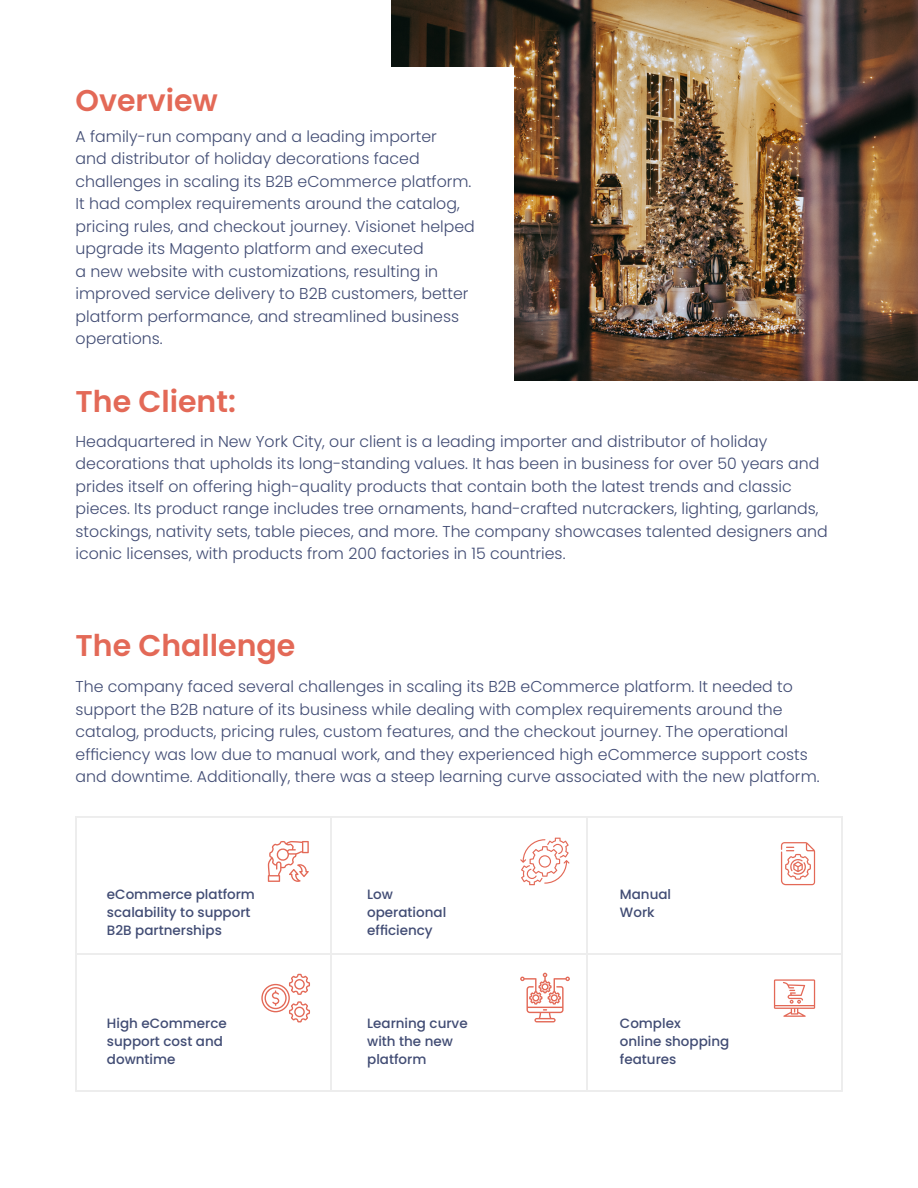
<style>
.page{position:relative;width:918px;height:1188px;background:#fff}
.page>*{position:absolute;margin:0;border:0;box-sizing:border-box;transform-origin:0 0}
.t1{font:600 30px "Poppins";color:#e36957}
.t2{font:300 15.75px/22.5px "Poppins";color:#414c74}
.t3{font:500 13.5px/18px "Poppins";color:#414c74}
</style>
<div class="page">
<svg style="left:268px;top:841px;width:41px;height:41px"></svg>
<svg style="left:261px;top:974px;width:49px;height:48px"></svg>
<img style="left:391px;top:0;width:527px;height:380px">
<div style="left:43px;top:68px;width:471px;height:395px;background:#fff"></div>
<div style="left:76px;top:817px;width:256px;height:137px;border:1px solid #ededed"></div>
<div style="left:76px;top:954px;width:256px;height:137px;border:1px solid #ededed"></div>
<div style="left:586px;top:817px;width:256px;height:137px;border:1px solid #ededed"></div>
<div style="left:586px;top:954px;width:256px;height:137px;border:1px solid #ededed"></div>
<div style="left:331px;top:817px;width:256px;height:137px;border:1px solid #ededed"></div>
<div style="left:331px;top:954px;width:256px;height:137px;border:1px solid #ededed"></div>
<svg style="left:520px;top:838px;width:49px;height:47px"></svg>
<svg style="left:781px;top:842px;width:34px;height:43px"></svg>
<svg style="left:520px;top:973px;width:50px;height:49px"></svg>
<svg style="left:774px;top:979px;width:41px;height:38px"></svg>
<h1 class="t1" style="left:76px;top:83px;width:144px">Overview</h1>
<p class="t2" style="left:76px;top:125px;width:401px">A family-run company and a leading importer<br>and distributor of holiday decorations faced challenges in scaling its B2B eCommerce platform.<br>It had complex requirements around the catalog, pricing rules, and checkout journey. Visionet helped upgrade its Magento platform and executed<br>a new website with customizations, resulting in improved service delivery to B2B customers, better platform performance, and streamlined business operations.</p>
<h1 class="t1" style="left:76px;top:384px;width:162px">The Client:</h1>
<p class="t2" style="left:76px;top:430px;width:754px">Headquartered in New York City, our client is a leading importer and distributor of holiday decorations that upholds its long-standing values. It has been in business for over 50 years and prides itself on offering high-quality products that contain both the latest trends and classic pieces. Its product range includes tree ornaments, hand-crafted nutcrackers, lighting, garlands, stockings, nativity sets, table pieces, and more. The company showcases talented designers and iconic licenses, with products from 200 factories in 15 countries.</p>
<h1 class="t1" style="left:76px;top:628px;width:221px">The Challenge</h1>
<p class="t2" style="left:76px;top:675px;width:746px">The company faced several challenges in scaling its B2B eCommerce platform. It needed to support the B2B nature of its business while dealing with complex requirements around the catalog, products, pricing rules, custom features, and the checkout journey. The operational efficiency was low due to manual work, and they experienced high eCommerce support costs and downtime. Additionally, there was a steep learning curve associated with the new platform.</p>
<p class="t3" style="left:107px;top:886px;width:150px">eCommerce platform scalability to support<br>B2B partnerships</p>
<p class="t3" style="left:107px;top:1014px;width:121px">High eCommerce support cost and downtime</p>
<p class="t3" style="left:367px;top:886px;width:81px">Low operational efficiency</p>
<p class="t3" style="left:367px;top:1014px;width:102px">Learning curve with the new platform</p>
<p class="t3" style="left:620px;top:886px;width:53px">Manual<br>Work</p>
<p class="t3" style="left:620px;top:1014px;width:111px">Complex<br>online shopping features</p>
</div>
